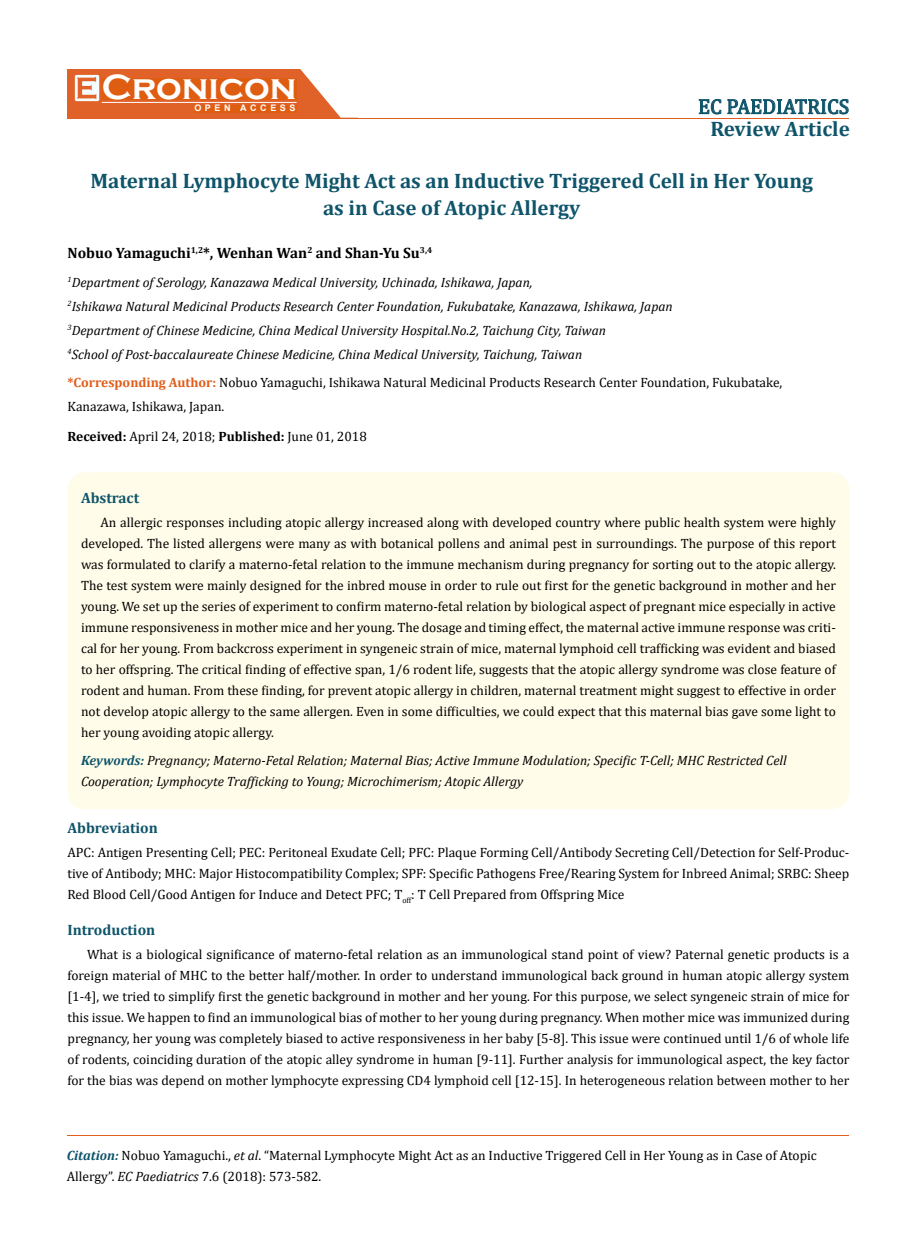
<style>
.page{position:relative;width:917px;height:1244px;background:#fff}
.page>*{position:absolute;margin:0;border:0;box-sizing:border-box;transform-origin:0 0}
.t1{font:700 36px "Copperplate Gothic";color:#fff}
.t2{font:700 21px/27px "Cambria";color:#0e546a;text-align:center}
.t3{font:21px "Cambria";color:#0e546a}
.t4{font:700 15px "Cambria";color:#000}
.t5{font:700 15px "Cambria";color:#0e546a}
.t6{font:13.5px/21px "Cambria";color:#000;text-align:justify}
.t7{font:italic 13.5px/24px "Cambria";color:#000}
.t8{font:700 9px "Arial";letter-spacing:.4em;color:#fff}
.s1{font-weight:700;color:#e05d1a}
.s2{font-weight:700}
.s3{font-weight:700;color:#0e546a}
.s4{font-weight:700;font-style:italic;color:#0e546a}
.s5{font-style:italic}
</style>
<div class="page">
<div style="left:67px;top:70px;width:290px;height:49px;background:#e06228"></div>
<svg style="left:300px;top:69px;width:58px;height:49px"></svg>
<img style="left:75px;top:75px;width:24px;height:26px">
<div style="left:102px;top:79px;width:195px;height:21px;background:#df5d11"></div>
<div style="left:194px;top:105px;width:103px;height:7px;background:#df5d11"></div>
<svg style="left:698px;top:99px;width:23px;height:15px"></svg>
<svg style="left:727px;top:99px;width:121px;height:15px"></svg>
<hr style="left:102px;top:102px;width:194px;height:1px;background:#fff">
<hr style="left:279px;top:118px;width:569px;height:1px;background:#e05d1a">
<hr style="left:67px;top:1135px;width:781px;height:1px;background:#e05d1a">
<div style="left:67px;top:472px;width:782px;height:337px;background:#fffde9;border-radius:18px"></div>
<h1 class="t1" style="left:102px;top:68px;width:196px">Cronicon</h1>
<p class="t8" style="left:194px;top:102px;width:103px">OPEN ACCESS</p>
<h2 class="t3" style="left:698px;top:94px;width:153px">EC PAEDIATRICS</h2>
<h2 class="t2" style="left:710px;top:114px;width:141px">Review Article</h2>
<h2 class="t2" style="left:90px;top:166px;width:724px">Maternal Lymphocyte Might Act as an Inductive Triggered Cell in Her Young as in Case of Atopic Allergy</h2>
<p class="t4" style="left:67px;top:243px;width:366px">Nobuo Yamaguchi<sup>1,2</sup>*, Wenhan Wan<sup>2</sup> and Shan-Yu Su<sup>3,4</sup></p>
<p class="t7" style="left:67px;top:270px;width:606px"><sup>1</sup>Department of Serology, Kanazawa Medical University, Uchinada, Ishikawa, Japan,<br><sup>2</sup>Ishikawa Natural Medicinal Products Research Center Foundation, Fukubatake, Kanazawa, Ishikawa, Japan <sup>3</sup>Department of Chinese Medicine, China Medical University Hospital.No.2, Taichung City, Taiwan<br><sup>4</sup>School of Post-baccalaureate Chinese Medicine, China Medical University, Taichung, Taiwan</p>
<p class="t6" style="left:67px;top:371px;width:716px;line-height:24px"><span class="s1">*Corresponding Author:</span> Nobuo Yamaguchi, Ishikawa Natural Medicinal Products Research Center Foundation, Fukubatake,<br>Kanazawa, Ishikawa, Japan.</p>
<p class="t6" style="left:67px;top:426px;width:301px"><span class="s2">Received:</span> April 24, 2018; <span class="s2">Published:</span> June 01, 2018</p>
<p class="t5" style="left:81px;top:487px;width:60px">Abstract</p>
<p class="t6" style="left:81px;top:511px;width:756px;text-indent:19px">An allergic responses including atopic allergy increased along with developed country where public health system were highly developed. The listed allergens were many as with botanical pollens and animal pest in surroundings. The purpose of this report was formulated to clarify a materno-fetal relation to the immune mechanism during pregnancy for sorting out to the atopic allergy.<br>The test system were mainly designed for the inbred mouse in order to rule out first for the genetic background in mother and her young. We set up the series of experiment to confirm materno-fetal relation by biological aspect of pregnant mice especially in active immune responsiveness in mother mice and her young. The dosage and timing effect, the maternal active immune response was criti&shy;cal for her young. From backcross experiment in syngeneic strain of mice, maternal lymphoid cell trafficking was evident and biased to her offspring. The critical finding of effective span, 1/6 rodent life, suggests that the atopic allergy syndrome was close feature of rodent and human. From these finding, for prevent atopic allergy in children, maternal treatment might suggest to effective in order not develop atopic allergy to the same allergen. Even in some difficulties, we could expect that this maternal bias gave some light to her young avoiding atopic allergy.</p>
<p class="t7" style="left:81px;top:749px;width:707px;line-height:21px"><span class="s3">Keywords:</span> Pregnancy; Materno-Fetal Relation; Maternal Bias; Active Immune Modulation; Specific T-Cell; MHC Restricted Cell<br>Cooperation; Lymphocyte Trafficking to Young; Microchimerism; Atopic Allergy</p>
<p class="t5" style="left:67px;top:817px;width:92px">Abbreviation</p>
<p class="t6" style="left:67px;top:841px;width:783px">APC: Antigen Presenting Cell; PEC: Peritoneal Exudate Cell; PFC: Plaque Forming Cell/Antibody Secreting Cell/Detection for Self-Produc&shy;tive of Antibody; MHC: Major Histocompatibility Complex; SPF: Specific Pathogens Free/Rearing System for Inbreed Animal; SRBC: Sheep Red Blood Cell/Good Antigen for Induce and Detect PFC; T<sub>off</sub>: T Cell Prepared from Offspring Mice</p>
<p class="t5" style="left:67px;top:919px;width:89px">Introduction</p>
<p class="t6" style="left:67px;top:943px;width:783px;text-indent:19px">What is a biological significance of materno-fetal relation as an immunological stand point of view? Paternal genetic products is a foreign material of MHC to the better half/mother. In order to understand immunological back ground in human atopic allergy system [1-4], we tried to simplify first the genetic background in mother and her young. For this purpose, we select syngeneic strain of mice for this issue. We happen to find an immunological bias of mother to her young during pregnancy. When mother mice was immunized during pregnancy, her young was completely biased to active responsiveness in her baby [5-8]. This issue were continued until 1/6 of whole life of rodents, coinciding duration of the atopic alley syndrome in human [9-11]. Further analysis for immunological aspect, the key factor for the bias was depend on mother lymphocyte expressing CD4 lymphoid cell [12-15]. In heterogeneous relation between mother to her</p>
<p class="t6" style="left:67px;top:1144px;width:751px"><span class="s4">Citation:</span> Nobuo Yamaguchi., <span class="s5">et al</span>. “Maternal Lymphocyte Might Act as an Inductive Triggered Cell in Her Young as in Case of Atopic<br>Allergy”. <span class="s5">EC Paediatrics</span> 7.6 (2018): 573-582.</p>
</div>
